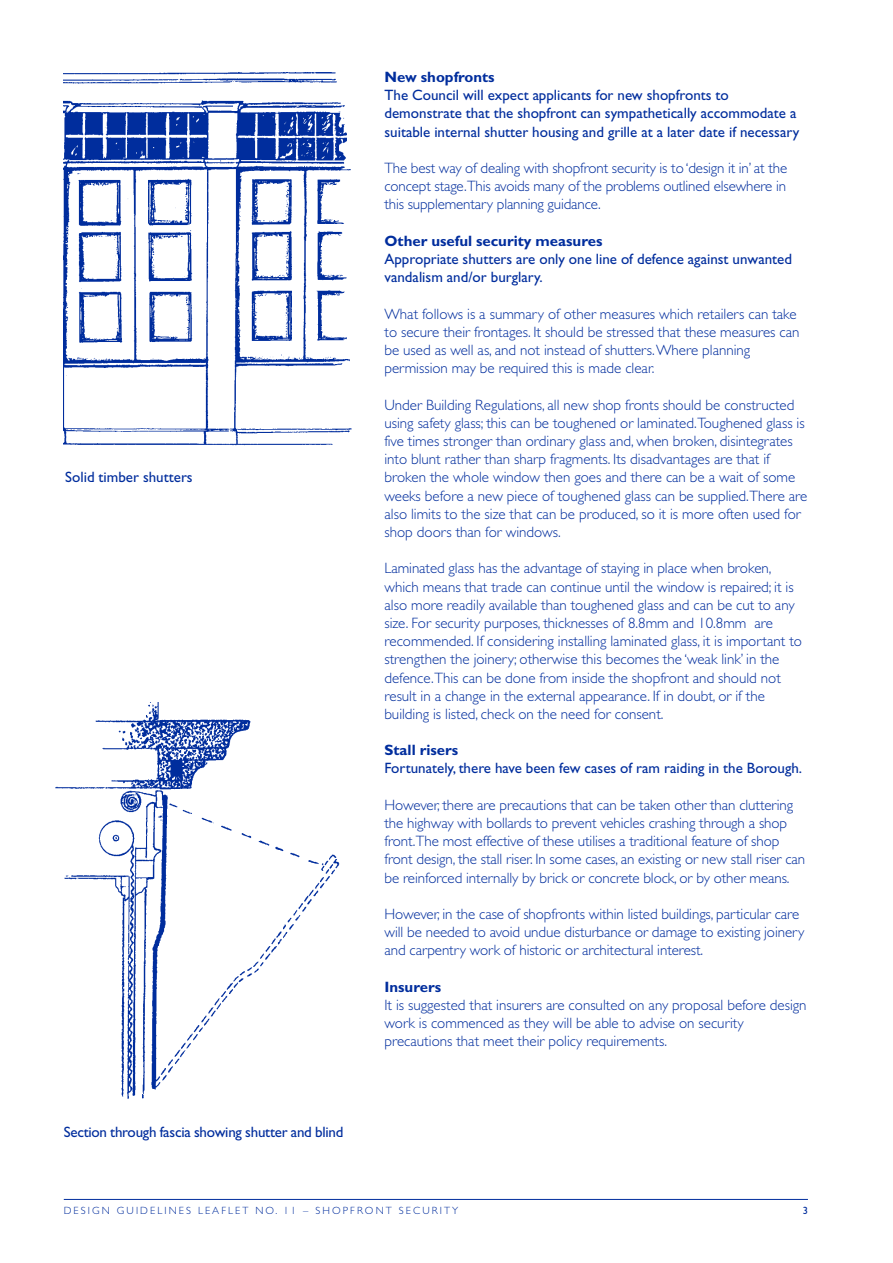
<style>
.page{position:relative;width:893px;height:1263px;background:#fff}
.page>*{position:absolute;margin:0;border:0;box-sizing:border-box;transform-origin:0 0}
.t1{font:300 15px/18.1px "Gill Sans";color:#002d9d}
.t2{font:15px/18.1px "Gill Sans";color:#002d9d}
.t3{font:700 15px "Gill Sans";color:#002d9d}
.t4{font:300 10.5px "Gill Sans";letter-spacing:.2em;color:#002d9d}
.t5{font:10.5px "Gill Sans";color:#002d9d}
</style>
<div class="page">
<hr style="left:64px;top:1199px;width:744px;height:1px;background:#002d9d">
<img style="left:55px;top:702px;width:285px;height:397px">
<img style="left:64px;top:72px;width:288px;height:374px">
<p class="t2" style="left:65px;top:470px;width:129px">Solid timber shutters</p>
<p class="t2" style="left:64px;top:1125px;width:281px">Section through fascia showing shutter and blind</p>
<h5 class="t3" style="left:384px;top:71px;width:112px">New shopfronts</h5>
<p class="t2" style="left:384px;top:87px;width:416px">The Council will expect applicants for new shopfronts to demonstrate that the shopfront can sympathetically accommodate a suitable internal shutter housing and grille at a later date if necessary</p>
<p class="t1" style="left:384px;top:160px;width:404px;text-align:justify">The best way of dealing with shopfront security is to ‘design it in’ at the concept stage.This avoids many of the problems outlined elsewhere in this supplementary planning guidance.</p>
<h5 class="t3" style="left:384px;top:235px;width:219px">Other useful security measures</h5>
<p class="t2" style="left:384px;top:251px;width:409px">Appropriate shutters are only one line of defence against unwanted vandalism and/or burglary.</p>
<p class="t1" style="left:384px;top:306px;width:417px">What follows is a summary of other measures which retailers can take to secure their frontages. It should be stressed that these measures can be used as well as, and not instead of shutters.Where planning permission may be required this is made clear.</p>
<p class="t1" style="left:384px;top:397px;width:424px">Under Building Regulations, all new shop fronts should be constructed using safety glass; this can be toughened or laminated.Toughened glass is five times stronger than ordinary glass and, when broken, disintegrates into blunt rather than sharp fragments. Its disadvantages are that if broken the whole window then goes and there can be a wait of some weeks before a new piece of toughened glass can be supplied.There are also limits to the size that can be produced, so it is more often used for shop doors than for windows.</p>
<p class="t1" style="left:384px;top:561px;width:419px">Laminated glass has the advantage of staying in place when broken, which means that trade can continue until the window is repaired; it is also more readily available than toughened glass and can be cut to any size. For security purposes, thicknesses of 8.8mm and 10.8mm are recommended. If considering installing laminated glass, it is important to strengthen the joinery; otherwise this becomes the ‘weak link’ in the defence.This can be done from inside the shopfront and should not result in a change in the external appearance. If in doubt, or if the building is listed, check on the need for consent.</p>
<h5 class="t3" style="left:384px;top:744px;width:75px">Stall risers</h5>
<p class="t2" style="left:384px;top:761px;width:419px">Fortunately, there have been few cases of ram raiding in the Borough.</p>
<p class="t1" style="left:384px;top:797px;width:422px">However, there are precautions that can be taken other than cluttering the highway with bollards to prevent vehicles crashing through a shop front.The most effective of these utilises a traditional feature of shop front design, the stall riser. In some cases, an existing or new stall riser can be reinforced internally by brick or concrete block, or by other means.</p>
<p class="t1" style="left:384px;top:906px;width:421px">However, in the case of shopfronts within listed buildings, particular care will be needed to avoid undue disturbance or damage to existing joinery and carpentry work of historic or architectural interest.</p>
<h5 class="t3" style="left:384px;top:981px;width:58px">Insurers</h5>
<p class="t1" style="left:384px;top:997px;width:424px">It is suggested that insurers are consulted on any proposal before design work is commenced as they will be able to advise on security precautions that meet their policy requirements.</p>
<p class="t4" style="left:64px;top:1207px;width:396px">DESIGN GUIDELINES LEAFLET NO. 11 – SHOPFRONT SECURITY</p>
<p class="t5" style="left:803px;top:1207px;width:7px">3</p>
</div>
